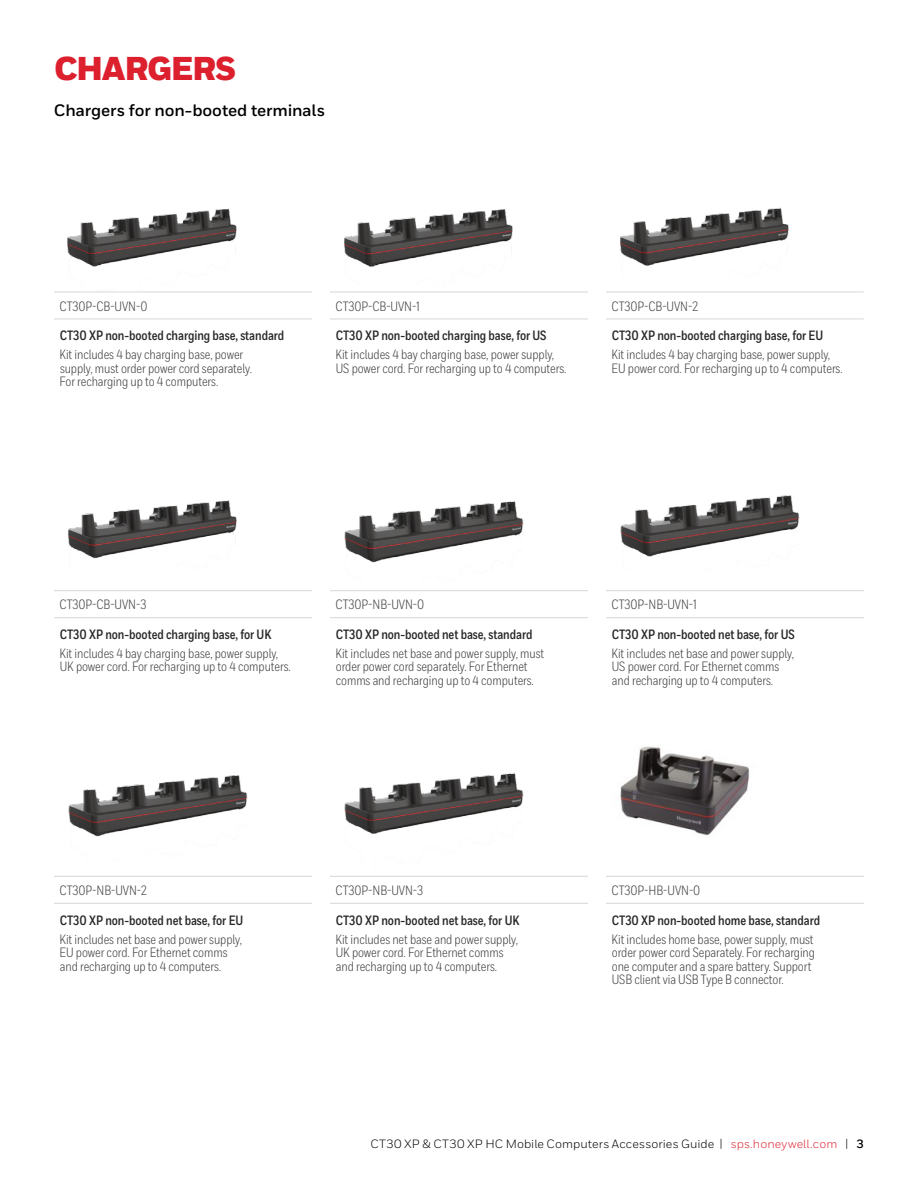
<style>
.page{position:relative;width:918px;height:1188px;background:#fff}
.page>*{position:absolute;margin:0;border:0;box-sizing:border-box;transform-origin:0 0}
.t1{font:900 33px "Honeywell Sans";letter-spacing:-.04em;color:#dc202e}
.t2{font:700 16.5px "Honeywell Sans";letter-spacing:-.01em;color:#000}
.t3{font:13.5px/13.5px "Honeywell Cond";letter-spacing:-.005em;color:#414042}
.t4{font:700 13.5px "Honeywell Cond";letter-spacing:-.005em;color:#292829}
.t5{font:12px "Honeywell Sans";letter-spacing:.01em;color:#000}
.s1{color:#e02836}
.s2{font-weight:700}
</style>
<div class="page">
<hr style="left:54px;top:292px;width:258px;height:1px;background:#d5d7d8">
<hr style="left:330px;top:292px;width:258px;height:1px;background:#d5d7d8">
<hr style="left:606px;top:292px;width:258px;height:1px;background:#d5d7d8">
<hr style="left:54px;top:319px;width:258px;height:1px;background:#d5d7d8">
<hr style="left:330px;top:319px;width:258px;height:1px;background:#d5d7d8">
<hr style="left:606px;top:319px;width:258px;height:1px;background:#d5d7d8">
<img style="left:54px;top:208px;width:192px;height:84px">
<img style="left:344px;top:209px;width:169px;height:58px">
<img style="left:620px;top:207px;width:169px;height:59px">
<hr style="left:54px;top:590px;width:258px;height:1px;background:#d5d7d8">
<hr style="left:330px;top:590px;width:258px;height:1px;background:#d5d7d8">
<hr style="left:606px;top:590px;width:258px;height:1px;background:#d5d7d8">
<hr style="left:54px;top:617px;width:258px;height:1px;background:#d5d7d8">
<hr style="left:330px;top:617px;width:258px;height:1px;background:#d5d7d8">
<hr style="left:606px;top:617px;width:258px;height:1px;background:#d5d7d8">
<img style="left:68px;top:500px;width:169px;height:59px">
<img style="left:344px;top:501px;width:180px;height:62px">
<img style="left:620px;top:495px;width:180px;height:62px">
<hr style="left:54px;top:876px;width:258px;height:1px;background:#d5d7d8">
<hr style="left:330px;top:876px;width:258px;height:1px;background:#d5d7d8">
<hr style="left:606px;top:876px;width:258px;height:1px;background:#d5d7d8">
<hr style="left:54px;top:903px;width:258px;height:1px;background:#d5d7d8">
<hr style="left:330px;top:903px;width:258px;height:1px;background:#d5d7d8">
<hr style="left:606px;top:903px;width:258px;height:1px;background:#d5d7d8">
<img style="left:68px;top:775px;width:180px;height:62px">
<img style="left:344px;top:773px;width:180px;height:61px">
<img style="left:620px;top:746px;width:130px;height:90px">
<h1 class="t1" style="left:54px;top:48px;width:184px">CHARGERS</h1>
<p class="t2" style="left:54px;top:100px;width:273px">Chargers for non-booted terminals</p>
<p class="t3" style="left:60px;top:299px;width:89px">CT30P-CB-UVN-0</p>
<p class="t3" style="left:336px;top:299px;width:86px">CT30P-CB-UVN-1</p>
<p class="t3" style="left:612px;top:299px;width:88px">CT30P-CB-UVN-2</p>
<p class="t4" style="left:60px;top:327px;width:226px">CT30 XP non-booted charging base, standard</p>
<p class="t3" style="left:60px;top:348px;width:194px">Kit includes 4 bay charging base, power supply, must order power cord separately.<br>For recharging up to 4 computers.</p>
<p class="t4" style="left:336px;top:327px;width:212px">CT30 XP non-booted charging base, for US</p>
<p class="t3" style="left:336px;top:348px;width:232px">Kit includes 4 bay charging base, power supply,<br>US power cord. For recharging up to 4 computers.</p>
<p class="t4" style="left:612px;top:327px;width:213px">CT30 XP non-booted charging base, for EU</p>
<p class="t3" style="left:612px;top:348px;width:233px">Kit includes 4 bay charging base, power supply,<br>EU power cord. For recharging up to 4 computers.</p>
<p class="t3" style="left:60px;top:598px;width:88px">CT30P-CB-UVN-3</p>
<p class="t3" style="left:336px;top:598px;width:90px">CT30P-NB-UVN-0</p>
<p class="t3" style="left:612px;top:598px;width:87px">CT30P-NB-UVN-1</p>
<p class="t4" style="left:60px;top:626px;width:213px">CT30 XP non-booted charging base, for UK</p>
<p class="t3" style="left:60px;top:647px;width:233px">Kit includes 4 bay charging base, power supply,<br>UK power cord. For recharging up to 4 computers.</p>
<p class="t4" style="left:612px;top:626px;width:185px">CT30 XP non-booted net base, for US</p>
<p class="t3" style="left:612px;top:647px;width:184px">Kit includes net base and power supply,<br>US power cord. For Ethernet comms and recharging up to 4 computers.</p>
<p class="t4" style="left:336px;top:626px;width:198px">CT30 XP non-booted net base, standard</p>
<p class="t3" style="left:336px;top:647px;width:210px">Kit includes net base and power supply, must order power cord separately. For Ethernet comms and recharging up to 4 computers.</p>
<p class="t3" style="left:60px;top:884px;width:89px">CT30P-NB-UVN-2</p>
<p class="t3" style="left:336px;top:884px;width:89px">CT30P-NB-UVN-3</p>
<p class="t3" style="left:612px;top:884px;width:90px">CT30P-HB-UVN-0</p>
<p class="t4" style="left:60px;top:912px;width:185px">CT30 XP non-booted net base, for EU</p>
<p class="t3" style="left:60px;top:932px;width:184px">Kit includes net base and power supply,<br>EU power cord. For Ethernet comms and recharging up to 4 computers.</p>
<p class="t4" style="left:336px;top:912px;width:185px">CT30 XP non-booted net base, for UK</p>
<p class="t3" style="left:336px;top:932px;width:184px">Kit includes net base and power supply,<br>UK power cord. For Ethernet comms and recharging up to 4 computers.</p>
<p class="t4" style="left:612px;top:912px;width:210px">CT30 XP non-booted home base, standard</p>
<p class="t3" style="left:612px;top:932px;width:205px">Kit includes home base, power supply, must order power cord Separately. For recharging one computer and a spare battery. Support USB client via USB Type B connector.</p>
<p class="t5" style="left:370px;top:1137px;width:495px">CT30 XP &amp; CT30 XP HC Mobile Computers Accessories Guide | <span class="s1">sps.honeywell.com</span> | <span class="s2">3</span></p>
</div>
